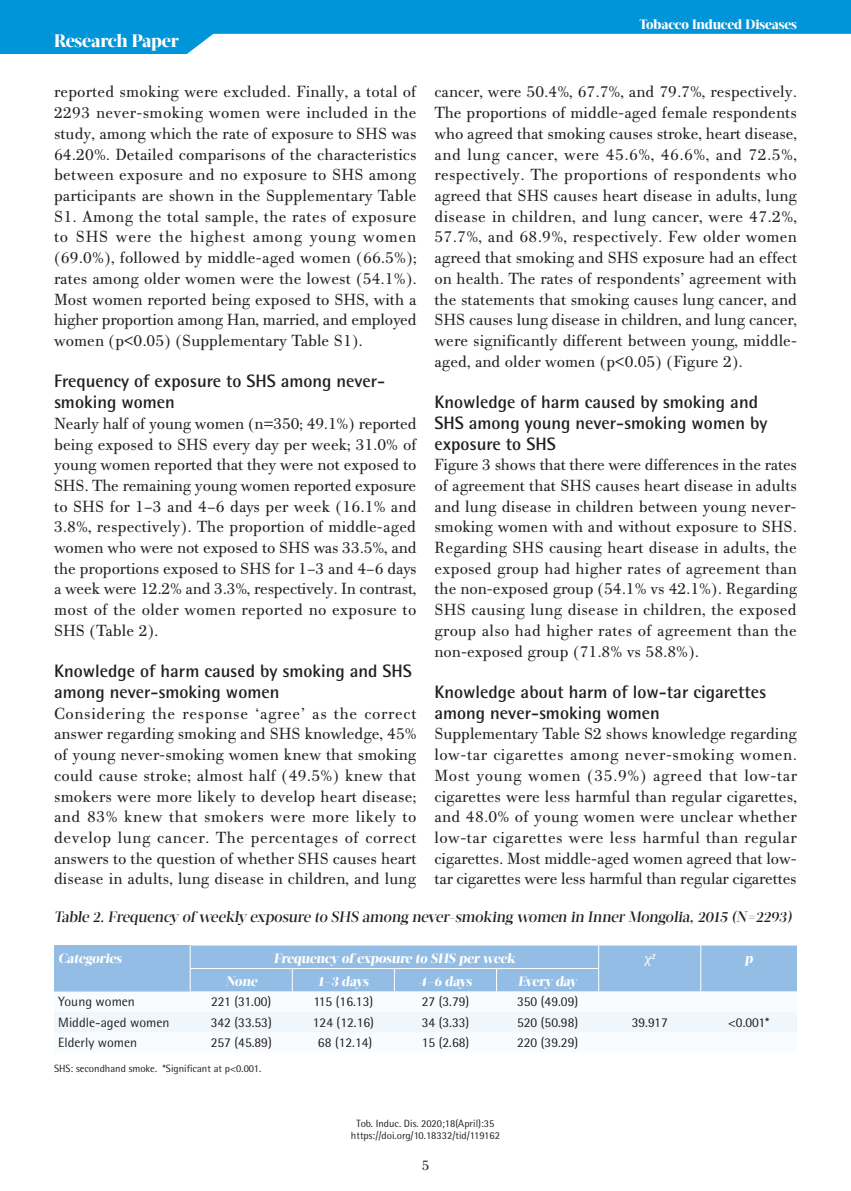
<style>
.page{position:relative;width:851px;height:1191px;background:#fff}
.page>*{position:absolute;margin:0;border:0;box-sizing:border-box;transform-origin:0 0}
.t1{font:700 18px/20.7px "Rotis Semi Sans Hel";color:#231f20}
.t2{font:800 18px "Acta Display W04";letter-spacing:-.01em;color:#fff}
.t3{font:17.25px/20.7px "PF Bodoni Text";color:#231f20;text-align:justify}
.t4{font:500 15px "Acta Display W04";color:#231f20}
.t5{font:15px "PF Bodoni Text";color:#231f20}
.t6{font:13.5px "Rotis Semi Sans Hel";color:#231f20}
.t7{font:800 13.5px "Acta Display W04";letter-spacing:-.01em;color:#fff}
.t8{font:13.5px "Georgia";color:#fff}
.t9{font:10.5px/12.6px "Rotis Semi Sans Hel";color:#231f20;text-align:center}
</style>
<div class="page">
<svg style="left:0;top:0;width:850px;height:54px;fill:#0095d9"></svg>
<div style="left:54px;top:945px;width:136px;height:46px;background:#93bde5"></div>
<svg style="left:54px;top:991px;width:742px;height:1px"></svg>
<div style="left:54px;top:1012px;width:742px;height:20px;background:#f0f7fc"></div>
<svg style="left:190px;top:945px;width:606px;height:46px;background:#99c0e6"></svg>
<p class="t2" style="left:54px;top:30px;width:126px">Research Paper</p>
<p class="t7" style="left:639px;top:17px;width:159px">Tobacco Induced Diseases</p>
<p class="t3" style="left:54px;top:82px;width:364px">reported smoking were excluded. Finally, a total of 2293 never-smoking women were included in the study, among which the rate of exposure to SHS was 64.20%. Detailed comparisons of the characteristics between exposure and no exposure to SHS among participants are shown in the Supplementary Table S1. Among the total sample, the rates of exposure to SHS were the highest among young women (69.0%), followed by middle-aged women (66.5%); rates among older women were the lowest (54.1%).<br>Most women reported being exposed to SHS, with a higher proportion among Han, married, and employed women (p&lt;0.05) (Supplementary Table S1).</p>
<p class="t1" style="left:54px;top:371px;width:333px">Frequency of exposure to SHS among never&shy;smoking women</p>
<p class="t3" style="left:54px;top:413px;width:364px">Nearly half of young women (n=350; 49.1%) reported being exposed to SHS every day per week; 31.0% of young women reported that they were not exposed to SHS. The remaining young women reported exposure to SHS for 1–3 and 4–6 days per week (16.1% and 3.8%, respectively). The proportion of middle-aged women who were not exposed to SHS was 33.5%, and the proportions exposed to SHS for 1–3 and 4–6 days a week were 12.2% and 3.3%, respectively. In contrast, most of the older women reported no exposure to SHS (Table 2).</p>
<p class="t1" style="left:54px;top:660px;width:359px">Knowledge of harm caused by smoking and SHS among never-smoking women</p>
<p class="t3" style="left:54px;top:703px;width:364px">Considering the response ‘agree’ as the correct answer regarding smoking and SHS knowledge, 45% of young never-smoking women knew that smoking could cause stroke; almost half (49.5%) knew that smokers were more likely to develop heart disease; and 83% knew that smokers were more likely to develop lung cancer. The percentages of correct answers to the question of whether SHS causes heart disease in adults, lung disease in children, and lung</p>
<p class="t3" style="left:434px;top:82px;width:364px">cancer, were 50.4%, 67.7%, and 79.7%, respectively.<br>The proportions of middle-aged female respondents who agreed that smoking causes stroke, heart disease, and lung cancer, were 45.6%, 46.6%, and 72.5%, respectively. The proportions of respondents who agreed that SHS causes heart disease in adults, lung disease in children, and lung cancer, were 47.2%, 57.7%, and 68.9%, respectively. Few older women agreed that smoking and SHS exposure had an effect on health. The rates of respondents’ agreement with the statements that smoking causes lung cancer, and SHS causes lung disease in children, and lung cancer, were significantly different between young, middle&shy;aged, and older women (p&lt;0.05) (Figure 2).</p>
<p class="t1" style="left:434px;top:391px;width:334px">Knowledge of harm caused by smoking and<br>SHS among young never-smoking women by exposure to SHS</p>
<p class="t3" style="left:434px;top:454px;width:364px">Figure 3 shows that there were differences in the rates of agreement that SHS causes heart disease in adults and lung disease in children between young never&shy;smoking women with and without exposure to SHS.<br>Regarding SHS causing heart disease in adults, the exposed group had higher rates of agreement than the non-exposed group (54.1% vs 42.1%). Regarding SHS causing lung disease in children, the exposed group also had higher rates of agreement than the non-exposed group (71.8% vs 58.8%).</p>
<p class="t1" style="left:434px;top:681px;width:333px">Knowledge about harm of low-tar cigarettes among never-smoking women</p>
<p class="t3" style="left:434px;top:724px;width:364px">Supplementary Table S2 shows knowledge regarding low-tar cigarettes among never-smoking women.<br>Most young women (35.9%) agreed that low-tar cigarettes were less harmful than regular cigarettes, and 48.0% of young women were unclear whether low-tar cigarettes were less harmful than regular cigarettes. Most middle-aged women agreed that low&shy;tar cigarettes were less harmful than regular cigarettes</p>
<p class="t4" style="left:54px;top:907px;width:742px">Table 2. Frequency of weekly exposure to SHS among never-smoking women in Inner Mongolia, 2015 (N=2293)</p>
<p class="t7" style="left:58px;top:950px;width:67px">Categories</p>
<p class="t7" style="left:274px;top:950px;width:245px">Frequency of exposure to SHS per week</p>
<p class="t8" style="left:644px;top:950px;width:14px">χ<sup>2</sup></p>
<p class="t7" style="left:744px;top:950px;width:12px">p</p>
<p class="t7" style="left:225px;top:973px;width:36px">None</p>
<p class="t7" style="left:318px;top:973px;width:54px">1–3 days</p>
<p class="t7" style="left:419px;top:973px;width:57px">4–6 days</p>
<p class="t7" style="left:518px;top:973px;width:61px">Every day</p>
<p class="t6" style="left:58px;top:994px;width:78px">Young women</p>
<p class="t6" style="left:211px;top:994px;width:62px">221 (31.00)</p>
<p class="t6" style="left:313px;top:994px;width:61px">115 (16.13)</p>
<p class="t6" style="left:421px;top:994px;width:49px">27 (3.79)</p>
<p class="t6" style="left:517px;top:994px;width:63px">350 (49.09)</p>
<p class="t6" style="left:58px;top:1014px;width:113px">Middle-aged women</p>
<p class="t6" style="left:211px;top:1014px;width:63px">342 (33.53)</p>
<p class="t6" style="left:313px;top:1014px;width:63px">124 (12.16)</p>
<p class="t6" style="left:421px;top:1014px;width:49px">34 (3.33)</p>
<p class="t6" style="left:517px;top:1014px;width:63px">520 (50.98)</p>
<p class="t6" style="left:631px;top:1014px;width:38px">39.917</p>
<p class="t6" style="left:728px;top:1014px;width:43px">&lt;0.001*</p>
<p class="t6" style="left:58px;top:1034px;width:80px">Elderly women</p>
<p class="t6" style="left:211px;top:1034px;width:63px">257 (45.89)</p>
<p class="t6" style="left:318px;top:1034px;width:56px">68 (12.14)</p>
<p class="t6" style="left:421px;top:1034px;width:49px">15 (2.68)</p>
<p class="t6" style="left:517px;top:1034px;width:63px">220 (39.29)</p>
<p class="t9" style="left:54px;top:1062px;width:209px">SHS: secondhand smoke. *Significant at p&lt;0.001.</p>
<p class="t9" style="left:351px;top:1116px;width:150px">Tob. Induc. Dis. 2020;18(April):35 https://doi.org/10.18332/tid/119162</p>
<p class="t5" style="left:421px;top:1156px;width:9px">5</p>
</div>
